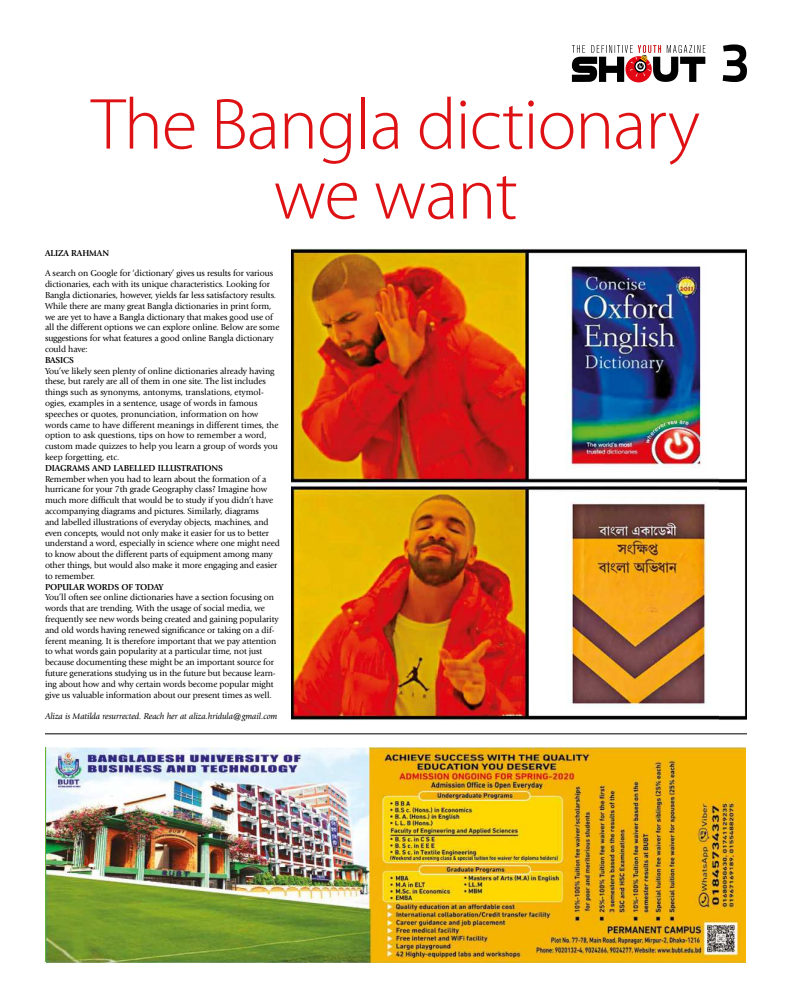
<style>
.page{position:relative;width:792px;height:1008px;background:#fff}
.page>*{position:absolute;margin:0;border:0;box-sizing:border-box;transform-origin:0 0}
.t1{font:300 73px/70px "Myriad Pro";letter-spacing:-.015em;color:#de1215;text-align:center}
.t2{font:700 55px "Titillium Text 22 L";color:#000}
.t3{font:9px/10.8px "Giovanni Std";letter-spacing:-.01em;color:#000}
.t4{font:700 9px "Giovanni Std";letter-spacing:-.01em;color:#000}
.t5{font:italic 9px "Giovanni Std";letter-spacing:-.01em;color:#000}
</style>
<div class="page">
<svg style="left:572px;top:45px;width:134px;height:37px"></svg>
<img style="left:292px;top:248px;width:427px;height:472px">
<img style="left:719px;top:249px;width:28px;height:471px">
<img style="left:46px;top:748px;width:700px;height:214px">
<hr style="left:45px;top:734px;width:702px;height:1px;background:#000">
<h1 class="t1" style="left:91px;top:96px;width:610px">The Bangla dictionary we want</h1>
<p class="t4" style="left:45px;top:247px;width:66px">ALIZA RAHMAN</p>
<p class="t3" style="left:45px;top:269px;width:236px">A search on Google for ‘dictionary’ gives us results for various dictionaries, each with its unique characteristics. Looking for Bangla dictionaries, however, yields far less satisfactory results.<br>While there are many great Bangla dictionaries in print form, we are yet to have a Bangla dictionary that makes good use of all the different options we can explore online. Below are some suggestions for what features a good online Bangla dictionary could have:</p>
<p class="t4" style="left:45px;top:354px;width:30px">BASICS</p>
<p class="t3" style="left:45px;top:366px;width:235px">You’ve likely seen plenty of online dictionaries already having these, but rarely are all of them in one site. The list includes things such as synonyms, antonyms, translations, etymol&shy;ogies, examples in a sentence, usage of words in famous speeches or quotes, pronunciation, information on how words came to have different meanings in different times, the option to ask questions, tips on how to remember a word, custom made quizzes to help you learn a group of words you keep forgetting, etc.</p>
<p class="t4" style="left:45px;top:462px;width:179px">DIAGRAMS AND LABELLED ILLUSTRATIONS</p>
<p class="t3" style="left:45px;top:474px;width:236px">Remember when you had to learn about the formation of a hurricane for your 7th grade Geography class? Imagine how much more difficult that would be to study if you didn’t have accompanying diagrams and pictures. Similarly, diagrams<br>and labelled illustrations of everyday objects, machines, and even concepts, would not only make it easier for us to better understand a word, especially in science where one might need to know about the different parts of equipment among many other things, but would also make it more engaging and easier to remember.</p>
<p class="t4" style="left:45px;top:581px;width:120px">POPULAR WORDS OF TODAY</p>
<p class="t3" style="left:45px;top:593px;width:235px">You’ll often see online dictionaries have a section focusing on words that are trending. With the usage of social media, we frequently see new words being created and gaining popularity and old words having renewed significance or taking on a dif&shy;ferent meaning. It is therefore important that we pay attention to what words gain popularity at a particular time, not just because documenting these might be an important source for future generations studying us in the future but because learn&shy;ing about how and why certain words become popular might give us valuable information about our present times as well.</p>
<p class="t5" style="left:45px;top:713px;width:234px">Aliza is Matilda resurrected. Reach her at aliza.hridula@gmail.com</p>
<h2 class="t2" style="left:720px;top:30px;width:31px">3</h2>
</div>
